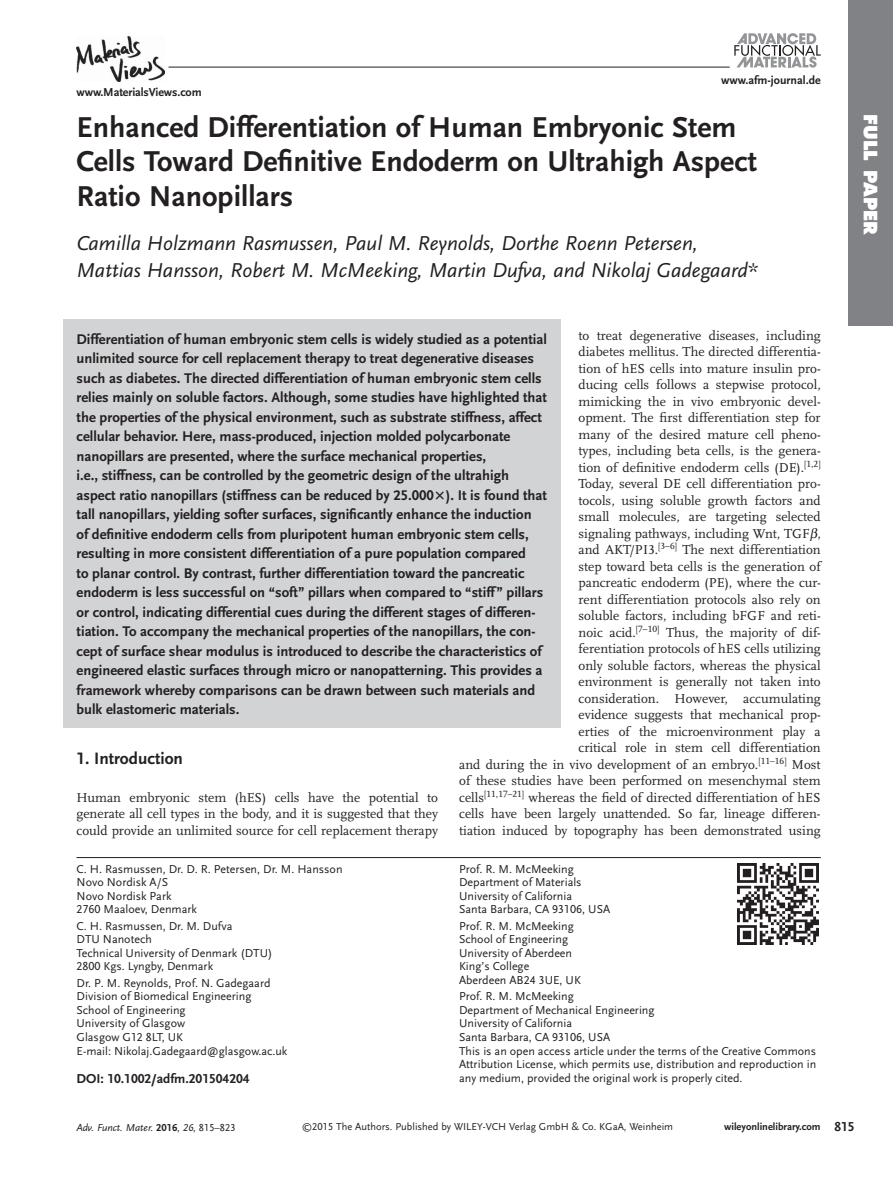
<style>
.page{position:relative;width:893px;height:1191px;background:#fff}
.page>*{position:absolute;margin:0;border:0;box-sizing:border-box;transform-origin:0 0}
.t1{font:700 30px/34.5px "Scala Sans LF";color:#231f20}
.t2{font:italic 21px/27px "Scala Sans LF";color:#231f20}
.t3{font:800 18px "Futura";letter-spacing:.005em;color:#fff}
.t4{font:700 17.25px "Scala Sans LF";color:#231f20}
.t5{font:700 14.7px/19.5px "Scala Sans LF";color:#231f20}
.t6{font:13.5px/16.5px "Scala LF";color:#231f20;text-align:right}
.t7{font:700 13.5px "Scala Sans LF";color:#231f20}
.t8{font:12px/13.5px "Scala Sans LF";color:#231f20}
.t9{font:700 12px "Scala Sans LF";letter-spacing:-.01em;color:#231f20}
.t10{font:10.5px "Scala Sans LF";color:#231f20}
.t11{font:italic 10.5px "Scala Sans LF";color:#231f20}
.t12{font:700 10.5px "Scala Sans LF";color:#231f20}
.s1{font-family:"Mathematical Pi Four";font-weight:400}
.s2{font-weight:700;font-style:normal}
.s3{font-style:normal}
.s4{font-size:13.5px}
</style>
<div class="page">
<hr style="left:169px;top:67px;width:561px;height:1px;background:#231f20">
<svg style="left:734px;top:33px;width:87px;height:35px"></svg>
<div style="left:849px;top:0;width:44px;height:325px;background:#808285"></div>
<img style="left:77px;top:36px;width:88px;height:45px">
<div style="left:63px;top:320px;width:498px;height:408px;background:#d1d3d4"></div>
<hr style="left:77px;top:857px;width:744px;height:1px;background:#231f20">
<img style="left:737px;top:863px;width:82px;height:82px">
<p class="t9" style="left:77px;top:87px;width:127px">www.MaterialsViews.com</p>
<p class="t9" style="left:721px;top:74px;width:101px">www.afm-journal.de</p>
<h1 class="t1" style="left:77px;top:111px;width:682px">Enhanced Differentiation of Human Embryonic Stem<br>Cells Toward Definitive Endoderm on Ultrahigh Aspect<br>Ratio Nanopillars</h1>
<h2 class="t2" style="left:77px;top:231px;width:683px">Camilla Holzmann Rasmussen , Paul M. Reynolds , Dorthe Roenn Petersen ,<br>Mattias Hansson , Robert M. McMeeking , Martin Dufva , and Nikolaj Gadegaard *</h2>
<h3 class="t3" style="left:878px;top:114px;width:123px;rotate:90deg">FULL PAPER</h3>
<p class="t6" style="left:459px;top:328px;width:363px">to treat degenerative diseases, including<br>diabetes mellitus. The directed differentia-<br>tion of hES cells into mature insulin pro-<br>ducing cells follows a stepwise protocol,<br>mimicking the in vivo embryonic devel-<br>opment. The first differentiation step for<br>many of the desired mature cell pheno-<br>types, including beta cells, is the genera-<br>tion of definitive endoderm cells (DE). <sup>[</sup> <sup>1,2</sup> <sup>]<br></sup>Today, several DE cell differentiation pro-<br>tocols, using soluble growth factors and<br>small molecules, are targeting selected<br>signaling pathways, including Wnt, TGF ,<br>and AKT/PI3. <sup>[</sup> <sup>3–6</sup> <sup>]</sup> The next differentiation<br>step toward beta cells is the generation of<br>pancreatic endoderm (PE), where the cur-<br>rent differentiation protocols also rely on<br>soluble factors, including bFGF and reti-<br>noic acid. <sup>[</sup> <sup>7–10</sup> <sup>]</sup> Thus, the majority of dif-<br>ferentiation protocols of hES cells utilizing<br>only soluble factors, whereas the physical<br>environment is generally not taken into<br>consideration. However, accumulating<br>evidence suggests that mechanical prop-<br>erties of the microenvironment play a<br>critical role in stem cell differentiation<br>and during the in vivo development of an embryo. <sup>[</sup> <sup>11–16</sup> <sup>]</sup> Most of these studies have been performed on mesenchymal stem cells <sup>[</sup> <sup>11,17–21</sup> <sup>]</sup> whereas the field of directed differentiation of hES cells have been largely unattended. So far, lineage differen&shy;tiation induced by topography has been demonstrated using</p>
<p class="t5" style="left:77px;top:330px;width:472px">Differentiation of human embryonic stem cells is widely studied as a potential unlimited source for cell replacement therapy to treat degenerative diseases such as diabetes. The directed differentiation of human embryonic stem cells relies mainly on soluble factors. Although, some studies have highlighted that the properties of the physical environment, such as substrate stiffness, affect cellular behavior. Here, mass-produced, injection molded polycarbonate nanopillars are presented, where the surface mechanical properties,<br>i.e., stiffness, can be controlled by the geometric design of the ultrahigh aspect ratio nanopillars (stiffness can be reduced by 25.000<span class="s1">-</span>). It is found that tall nanopillars, yielding softer surfaces, significantly enhance the induction of definitive endoderm cells from pluripotent human embryonic stem cells, resulting in more consistent differentiation of a pure population compared<br>to planar control. By contrast, further differentiation toward the pancreatic endoderm is less successful on “soft” pillars when compared to “stiff” pillars or control, indicating differential cues during the different stages of differen&shy;tiation. To accompany the mechanical properties of the nanopillars, the con&shy;cept of surface shear modulus is introduced to describe the characteristics of engineered elastic surfaces through micro or nanopatterning. This provides a framework whereby comparisons can be drawn between such materials and bulk elastomeric materials.</p>
<p class="t4" style="left:77px;top:750px;width:108px">1. Introduction</p>
<p class="t6" style="left:77px;top:790px;width:363px;text-align:justify">Human embryonic stem (hES) cells have the potential to generate all cell types in the body, and it is suggested that they could provide an unlimited source for cell replacement therapy</p>
<p class="t8" style="left:77px;top:863px;width:267px">C. H. Rasmussen, Dr. D. R. Petersen, Dr. M. Hansson<br>Novo Nordisk A/S<br>Novo Nordisk Park<br>2760 Maaloev , Denmark</p>
<p class="t8" style="left:77px;top:920px;width:197px">C. H. Rasmussen, Dr. M. Dufva<br>DTU Nanotech<br>Technical University of Denmark (DTU)<br>2800 Kgs. Lyngby , Denmark</p>
<p class="t8" style="left:77px;top:977px;width:212px">Dr. P. M. Reynolds, Prof. N. Gadegaard<br>Division of Biomedical Engineering<br>School of Engineering<br>University of Glasgow<br>Glasgow G12 8LT , UK<br>E-mail: Nikolaj.Gadegaard@glasgow.ac.uk</p>
<p class="t7" style="left:77px;top:1072px;width:174px">DOI: 10.1002/adfm.201504204</p>
<p class="t8" style="left:459px;top:863px;width:153px">Prof. R. M. McMeeking<br>Department of Materials<br>University of California<br>Santa Barbara , CA 93106 , USA</p>
<p class="t8" style="left:459px;top:920px;width:123px">Prof. R. M. McMeeking<br>School of Engineering<br>University of Aberdeen<br>King’s College<br>Aberdeen AB24 3UE , UK</p>
<p class="t8" style="left:459px;top:990px;width:359px">Prof. R. M. McMeeking<br>Department of Mechanical Engineering<br>University of California<br>Santa Barbara , CA 93106 , USA<br>This is an open access article under the terms of the Creative Commons Attribution License, which permits use, distribution and reproduction in any medium, provided the original work is properly cited.</p>
<p class="t11" style="left:77px;top:1122px;width:161px">Adv. Funct. Mater. <span class="s2">2016</span><span class="s3">,</span> 26<span class="s3">, 815–823</span></p>
<p class="t10" style="left:302px;top:1122px;width:373px">©2015 The Authors. Published by WILEY-VCH Verlag GmbH &amp; Co. KGaA, Weinheim</p>
<p class="t12" style="left:724px;top:1122px;width:132px">wileyonlinelibrary.com <span class="s4">815</span></p>
</div>
